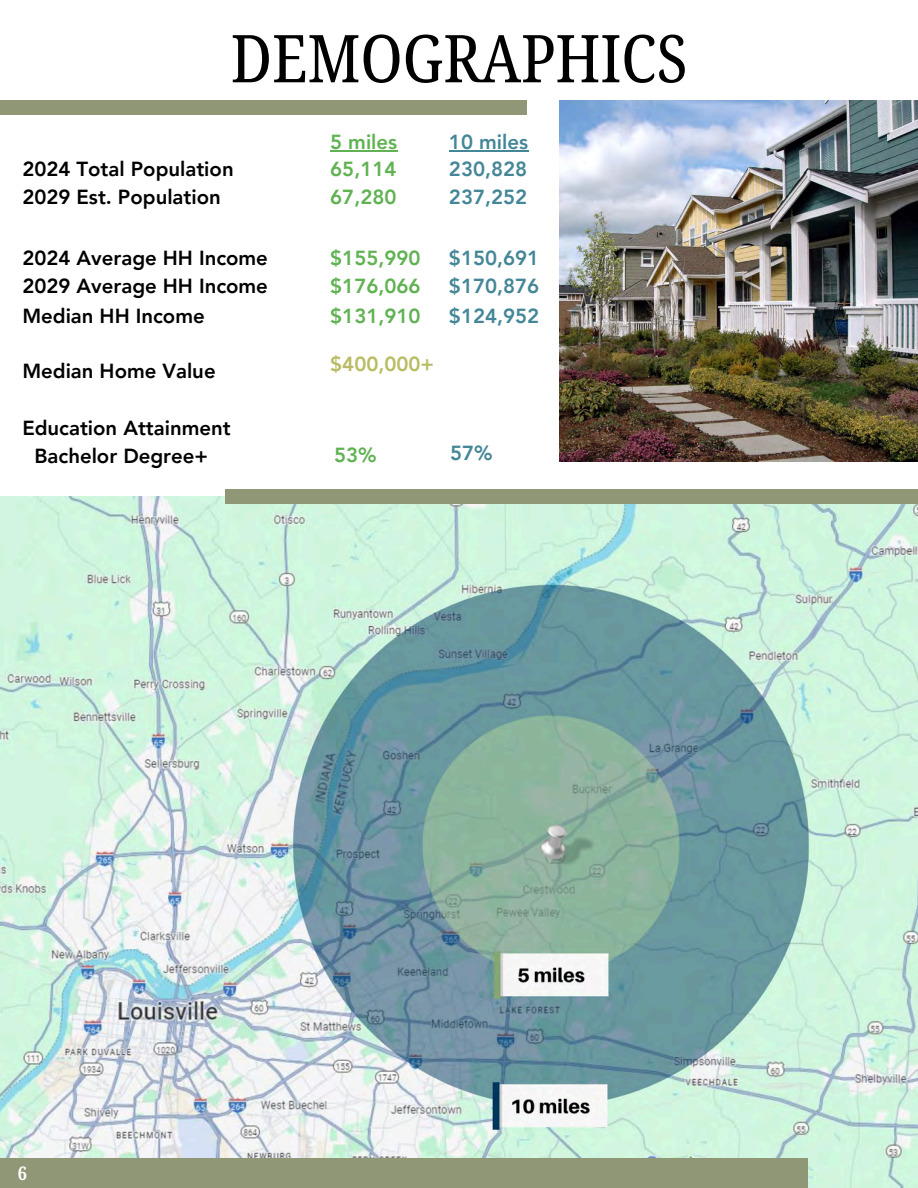
<style>
.page{position:relative;width:918px;height:1188px;background:#fff}
.page>*{position:absolute;margin:0;border:0;box-sizing:border-box;transform-origin:0 0}
.t1{font:66px "Noto Serif Ethiopic Condensed";color:#000}
.t2{font:800 20.4px "Avenir LT Pro";color:#000}
.t3{font:800 20.4px "Avenir LT Pro";color:#448697}
.t4{font:800 20.4px "Avenir LT Pro";color:#60b253}
.t5{font:800 20.4px "Avenir LT Pro";color:#b9bc63}
.t6{font:700 18.75px "Noto Serif Ethiopic Condensed";color:#fff}
</style>
<div class="page">
<img style="left:0;top:496px;width:918px;height:692px">
<div style="left:225px;top:489px;width:693px;height:14px;background:#909777"></div>
<div style="left:0;top:1158px;width:808px;height:30px;background:#909777"></div>
<img style="left:560px;top:101px;width:358px;height:361px">
<div style="left:0;top:101px;width:527px;height:14px;background:#909777"></div>
<hr style="left:330px;top:150px;width:67px;height:1px;background:#60b253">
<hr style="left:449px;top:150px;width:79px;height:1px;background:#448697">
<p class="t1" style="left:231px;top:12px;width:458px">DEMOGRAPHICS</p>
<p class="t2" style="left:22px;top:161px;width:213px">2024 Total Population</p>
<p class="t2" style="left:22px;top:188px;width:200px">2029 Est. Population</p>
<p class="t2" style="left:22px;top:250px;width:247px">2024 Average HH Income</p>
<p class="t2" style="left:22px;top:277px;width:247px">2029 Average HH Income</p>
<p class="t4" style="left:330px;top:133px;width:69px">5 miles</p>
<p class="t4" style="left:330px;top:161px;width:68px">65,114</p>
<p class="t4" style="left:330px;top:188px;width:68px">67,280</p>
<p class="t4" style="left:330px;top:250px;width:92px">$155,990</p>
<p class="t4" style="left:330px;top:277px;width:92px">$176,066</p>
<p class="t3" style="left:449px;top:133px;width:81px">10 miles</p>
<p class="t3" style="left:449px;top:161px;width:80px">230,828</p>
<p class="t3" style="left:449px;top:188px;width:80px">237,252</p>
<p class="t3" style="left:449px;top:250px;width:92px">$150,691</p>
<p class="t3" style="left:449px;top:277px;width:92px">$170,876</p>
<p class="t4" style="left:330px;top:308px;width:92px">$131,910</p>
<p class="t3" style="left:449px;top:308px;width:92px">$124,952</p>
<p class="t2" style="left:22px;top:308px;width:184px">Median HH Income</p>
<p class="t2" style="left:22px;top:363px;width:195px">Median Home Value</p>
<p class="t5" style="left:330px;top:356px;width:105px">$400,000+</p>
<p class="t2" style="left:22px;top:420px;width:210px">Education Attainment</p>
<p class="t2" style="left:34px;top:448px;width:175px">Bachelor Degree+</p>
<p class="t4" style="left:334px;top:446px;width:44px">53%</p>
<p class="t3" style="left:450px;top:444px;width:44px">57%</p>
<p class="t6" style="left:18px;top:1160px;width:11px">6</p>
</div>
